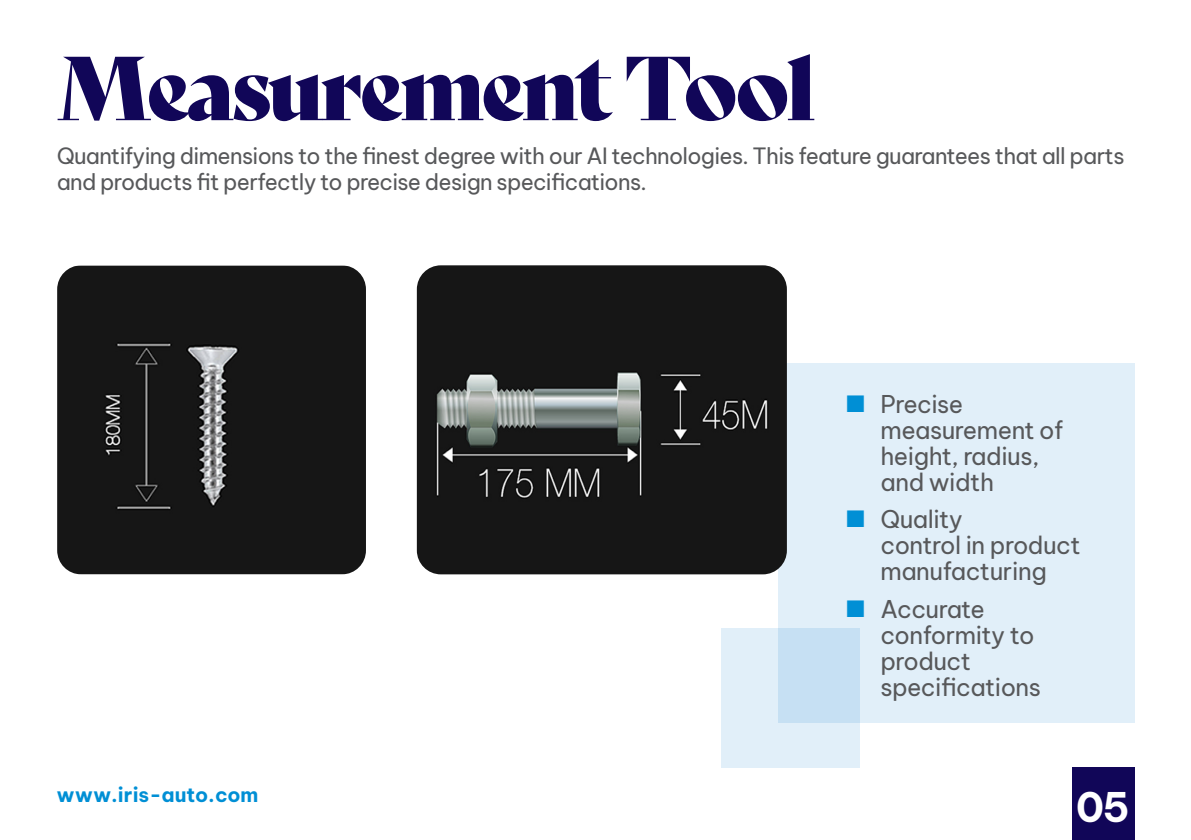
<style>
.page{position:relative;width:1191px;height:840px;background:#fff}
.page>*{position:absolute;margin:0;border:0;box-sizing:border-box;transform-origin:0 0}
.t1{font:88px "Bely Display";letter-spacing:-.04em;color:#110658}
.t2{font:700 40px "Be Vietnam Pro";color:#fff}
.t3{font:24px/26px "Be Vietnam Pro";letter-spacing:-.02em;color:#57585a}
.t4{font:22px/26px "Be Vietnam Pro";letter-spacing:-.03em;color:#57585a}
.t5{font:700 20px "Be Vietnam Pro";color:#008fd5}
.s1{color:#008fd5}
</style>
<div class="page">
<div style="left:778px;top:363px;width:356px;height:359px;background:#e1eff9"></div>
<svg style="left:721px;top:628px;width:138px;height:139px;background:#d6e9f6"></svg>
<img style="left:57px;top:265px;width:309px;height:309px">
<img style="left:417px;top:265px;width:370px;height:309px">
<div style="left:1071px;top:767px;width:63px;height:72px;background:#110658"></div>
<h1 class="t1" style="left:57px;top:17px;width:760px">Measurement Tool</h1>
<p class="t4" style="left:57px;top:140px;width:1069px">Quantifying dimensions to the finest degree with our AI technologies. This feature guarantees that all parts and products fit perfectly to precise design specifications.</p>
<p class="t3" style="left:880px;top:388px;width:185px;text-indent:-34px"><span class="s1">■</span> Precise measurement of height, radius, and width</p>
<p class="t3" style="left:880px;top:503px;width:202px;text-indent:-34px"><span class="s1">■</span> Quality<br>control in product manufacturing</p>
<p class="t3" style="left:880px;top:593px;width:162px;text-indent:-34px"><span class="s1">■</span> Accurate conformity to product specifications</p>
<p class="t5" style="left:57px;top:777px;width:203px">www.iris-auto.com</p>
<h2 class="t2" style="left:1076px;top:772px;width:55px">05</h2>
</div>
